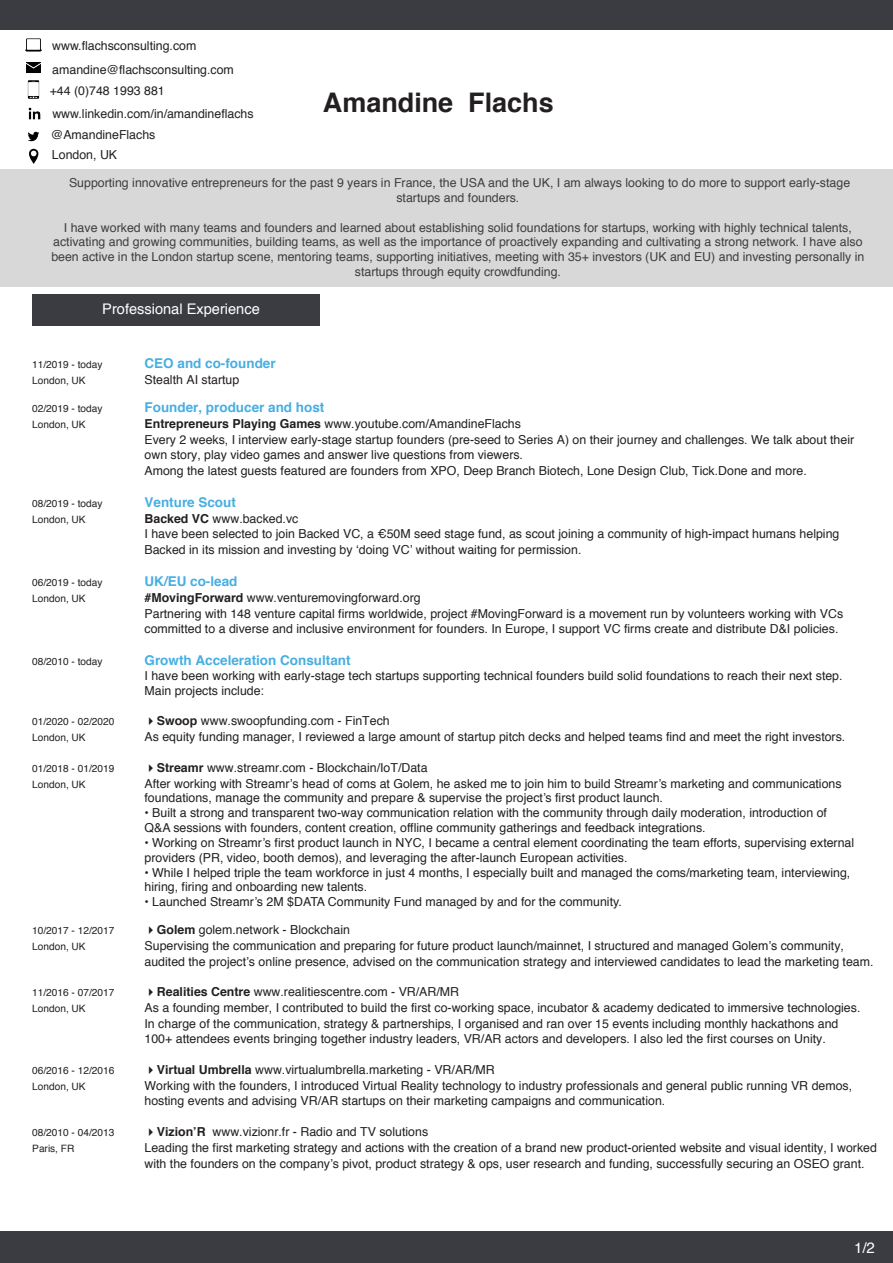
<style>
.page{position:relative;width:893px;height:1263px;background:#fff}
.page>*{position:absolute;margin:0;border:0;box-sizing:border-box;transform-origin:0 0}
.t1{font:700 27px "Helvetica";color:#231f20}
.t2{font:15px "Helvetica";color:#fff}
.t3{font:14.55px "Helvetica";color:#fff}
.t4{font:700 13.5px "Helvetica";color:#47aee2}
.t5{font:12.3px/15.8px "Helvetica";color:#231f20}
.t6{font:12.3px/14.9px "Helvetica";color:#3e3e3f;text-align:center}
.t7{font:10.05px "Helvetica";color:#231f20}
.s1{font-weight:700}
</style>
<div class="page">
<div style="left:0;top:170px;width:892px;height:117px;background:#d8d8d9"></div>
<div style="left:32px;top:294px;width:288px;height:31px;background:#3a3c42"></div>
<div style="left:0;top:0;width:893px;height:30px;background:#3a3c42"></div>
<img style="left:27px;top:81px;width:13px;height:18px">
<img style="left:26px;top:62px;width:14px;height:11px">
<img style="left:25px;top:38px;width:17px;height:14px">
<img style="left:28px;top:107px;width:13px;height:42px">
<div style="left:0;top:1231px;width:893px;height:32px;background:#3a3c42"></div>
<svg style="left:29px;top:149px;width:9px;height:15px"></svg>
<p class="t5" style="left:52px;top:38px;width:146px">www.flachsconsulting.com</p>
<p class="t5" style="left:52px;top:62px;width:183px">amandine@flachsconsulting.com</p>
<p class="t5" style="left:51px;top:103px;width:204px;line-height:21.3px">www.linkedin.com/in/amandineflachs @AmandineFlachs</p>
<p class="t5" style="left:50px;top:83px;width:117px">+44 (0)748 1993 881</p>
<p class="t5" style="left:52px;top:148px;width:67px">London, UK</p>
<h1 class="t1" style="left:323px;top:80px;width:232px">Amandine Flachs</h1>
<p class="t6" style="left:69px;top:176px;width:783px">Supporting innovative entrepreneurs for the past 9 years in France, the USA and the UK, I am always looking to do more to support early-stage startups and founders.</p>
<p class="t6" style="left:51px;top:220px;width:815px">I have worked with many teams and founders and learned about establishing solid foundations for startups, working with highly technical talents, activating and growing communities, building teams, as well as the importance of proactively expanding and cultivating a strong network. I have also been active in the London startup scene, mentoring teams, supporting initiatives, meeting with 35+ investors (UK and EU) and investing personally in startups through equity crowdfunding.</p>
<p class="t3" style="left:102px;top:298px;width:159px">Professional Experience</p>
<p class="t7" style="left:32px;top:357px;width:72px">11/2019 - today</p>
<p class="t4" style="left:145px;top:352px;width:133px">CEO and co-founder</p>
<p class="t7" style="left:32px;top:373px;width:55px">London, UK</p>
<p class="t5" style="left:145px;top:372px;width:96px">Stealth AI startup</p>
<p class="t7" style="left:32px;top:401px;width:72px">02/2019 - today</p>
<p class="t4" style="left:145px;top:396px;width:181px">Founder, producer and host</p>
<p class="t7" style="left:32px;top:417px;width:55px">London, UK</p>
<p class="t5" style="left:145px;top:416px;width:711px"><span class="s1">Entrepreneurs Playing Games</span> www.youtube.com/AmandineFlachs<br>Every 2 weeks, I interview early-stage startup founders (pre-seed to Series A) on their journey and challenges. We talk about their own story, play video games and answer live questions from viewers.<br>Among the latest guests featured are founders from XPO, Deep Branch Biotech, Lone Design Club, Tick.Done and more.</p>
<p class="t7" style="left:32px;top:496px;width:72px">08/2019 - today</p>
<p class="t4" style="left:145px;top:491px;width:93px">Venture Scout</p>
<p class="t7" style="left:32px;top:511px;width:55px">London, UK</p>
<p class="t5" style="left:145px;top:511px;width:696px"><span class="s1">Backed VC</span> www.backed.vc<br>I have been selected to join Backed VC, a €50M seed stage fund, as scout joining a community of high-impact humans helping<br>Backed in its mission and investing by ‘doing VC’ without waiting for permission.</p>
<p class="t7" style="left:32px;top:575px;width:72px">06/2019 - today</p>
<p class="t4" style="left:145px;top:570px;width:94px">UK/EU co-lead</p>
<p class="t7" style="left:32px;top:591px;width:55px">London, UK</p>
<p class="t5" style="left:145px;top:590px;width:700px"><span class="s1">#MovingForward</span> www.venturemovingforward.org<br>Partnering with 148 venture capital firms worldwide, project #MovingForward is a movement run by volunteers working with VCs committed to a diverse and inclusive environment for founders. In Europe, I support VC firms create and distribute D&amp;I policies.</p>
<p class="t7" style="left:32px;top:654px;width:72px">08/2010 - today</p>
<p class="t4" style="left:145px;top:650px;width:208px">Growth Acceleration Consultant</p>
<p class="t5" style="left:145px;top:669px;width:700px;line-height:14.9px">I have been working with early-stage tech startups supporting technical founders build solid foundations to reach their next step.<br>Main projects include:</p>
<p class="t7" style="left:32px;top:714px;width:84px">01/2020 - 02/2020</p>
<p class="t5" style="left:145px;top:714px;width:247px">✔<span class="s1">Swoop</span> www.swoopfunding.com - FinTech</p>
<p class="t7" style="left:32px;top:730px;width:55px">London, UK</p>
<p class="t5" style="left:145px;top:729px;width:702px">As equity funding manager, I reviewed a large amount of startup pitch decks and helped teams find and meet the right investors.</p>
<p class="t7" style="left:32px;top:760px;width:84px">01/2018 - 01/2019</p>
<p class="t5" style="left:145px;top:760px;width:284px">✔<span class="s1">Streamr</span> www.streamr.com - Blockchain/IoT/Data</p>
<p class="t7" style="left:32px;top:776px;width:55px">London, UK</p>
<p class="t5" style="left:145px;top:776px;width:699px;line-height:14.9px">After working with Streamr’s head of coms at Golem, he asked me to join him to build Streamr’s marketing and communications foundations, manage the community and prepare &amp; supervise the project’s first product launch.</p>
<p class="t5" style="left:145px;top:806px;width:684px;line-height:14.9px">• Built a strong and transparent two-way communication relation with the community through daily moderation, introduction of<br>Q&amp;A sessions with founders, content creation, offline community gatherings and feedback integrations.</p>
<p class="t5" style="left:145px;top:835px;width:711px;line-height:14.9px">• Working on Streamr’s first product launch in NYC, I became a central element coordinating the team efforts, supervising external providers (PR, video, booth demos), and leveraging the after-launch European activities.</p>
<p class="t5" style="left:145px;top:865px;width:707px;line-height:14.9px">• While I helped triple the team workforce in just 4 months, I especially built and managed the coms/marketing team, interviewing, hiring, firing and onboarding new talents.</p>
<p class="t5" style="left:145px;top:894px;width:479px">• Launched Streamr’s 2M $DATA Community Fund managed by and for the community.</p>
<p class="t7" style="left:32px;top:923px;width:84px">10/2017 - 12/2017</p>
<p class="t5" style="left:145px;top:922px;width:207px">✔<span class="s1">Golem</span> golem.network - Blockchain</p>
<p class="t7" style="left:32px;top:938px;width:55px">London, UK</p>
<p class="t5" style="left:145px;top:938px;width:730px">Supervising the communication and preparing for future product launch/mainnet, I structured and managed Golem’s community, audited the project’s online presence, advised on the communication strategy and interviewed candidates to lead the marketing team.</p>
<p class="t7" style="left:32px;top:985px;width:84px">11/2016 - 07/2017</p>
<p class="t5" style="left:145px;top:984px;width:316px">✔<span class="s1">Realities Centre</span> www.realitiescentre.com - VR/AR/MR</p>
<p class="t7" style="left:32px;top:1000px;width:55px">London, UK</p>
<p class="t5" style="left:145px;top:1000px;width:717px">As a founding member, I contributed to build the first co-working space, incubator &amp; academy dedicated to immersive technologies.<br>In charge of the communication, strategy &amp; partnerships, I organised and ran over 15 events including monthly hackathons and<br>100+ attendees events bringing together industry leaders, VR/AR actors and developers. I also led the first courses on Unity.</p>
<p class="t7" style="left:32px;top:1062px;width:84px">06/2016 - 12/2016</p>
<p class="t5" style="left:145px;top:1062px;width:352px">✔<span class="s1">Virtual Umbrella</span> www.virtualumbrella.marketing - VR/AR/MR</p>
<p class="t7" style="left:32px;top:1078px;width:55px">London, UK</p>
<p class="t5" style="left:145px;top:1078px;width:709px">Working with the founders, I introduced Virtual Reality technology to industry professionals and general public running VR demos, hosting events and advising VR/AR startups on their marketing campaigns and communication.</p>
<p class="t7" style="left:32px;top:1125px;width:84px">08/2010 - 04/2013</p>
<p class="t5" style="left:145px;top:1124px;width:285px">✔<span class="s1">Vizion’R</span> www.vizionr.fr - Radio and TV solutions</p>
<p class="t7" style="left:32px;top:1141px;width:44px">Paris, FR</p>
<p class="t5" style="left:145px;top:1140px;width:734px">Leading the first marketing strategy and actions with the creation of a brand new product-oriented website and visual identity, I worked with the founders on the company’s pivot, product strategy &amp; ops, user research and funding, successfully securing an OSEO grant.</p>
<p class="t2" style="left:854px;top:1236px;width:22px">1/2</p>
</div>
